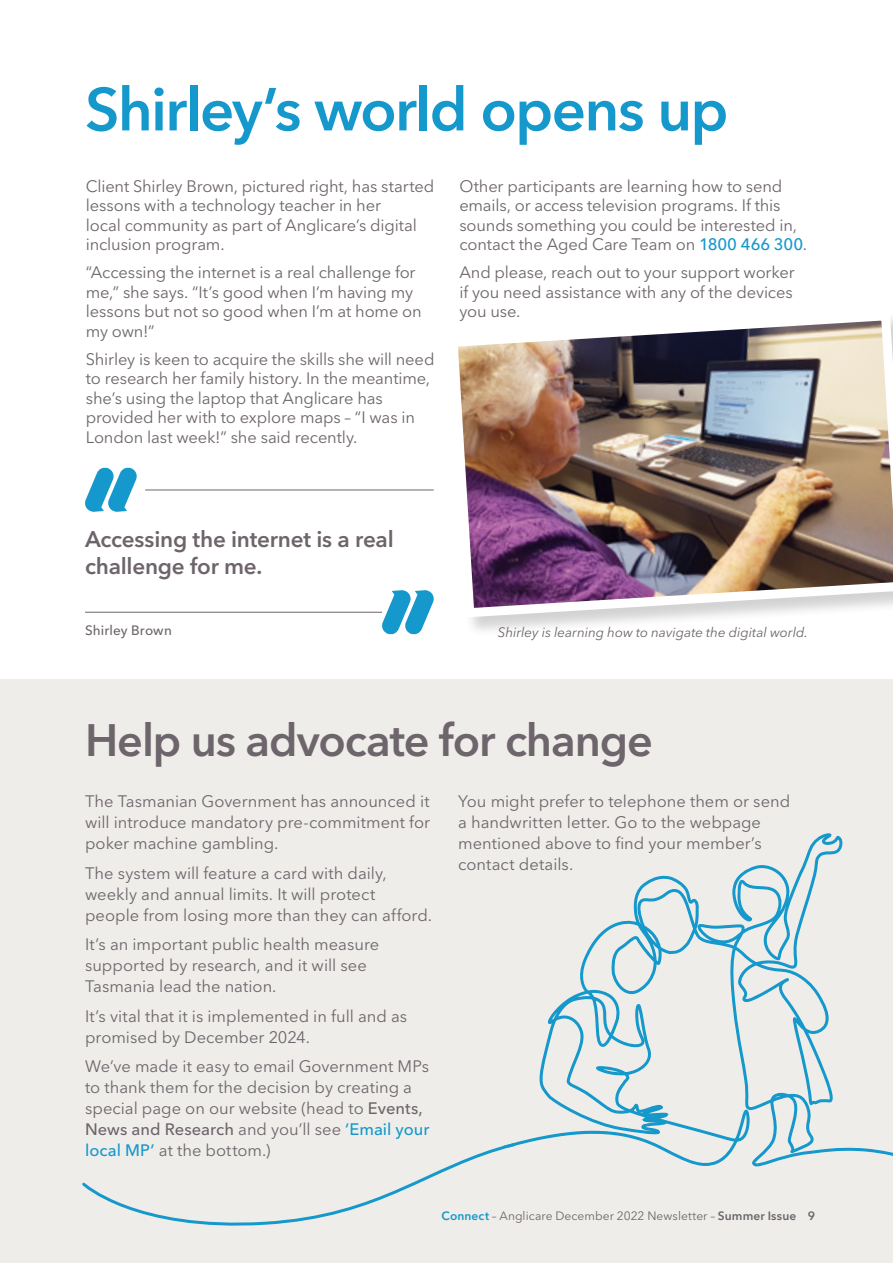
<style>
.page{position:relative;width:893px;height:1263px;background:#fff}
.page>*{position:absolute;margin:0;border:0;box-sizing:border-box;transform-origin:0 0}
.t1{font:600 60px "Avenir Next LT Pro";letter-spacing:-.03em;color:#1598cb}
.t2{font:600 45px "Avenir Next LT Pro";letter-spacing:-.025em;color:#6d656b}
.t3{font:600 22.5px/27px "Avenir Next LT Pro";letter-spacing:-.01em;color:#6d656b}
.t4{font:16.5px/19.5px "Avenir Next LT Pro";letter-spacing:-.005em;color:#6d656b}
.t5{font:italic 13.5px "Avenir Next LT Pro";letter-spacing:-.005em;color:#6d656b}
.t6{font:500 13.5px "Avenir Next LT Pro";letter-spacing:.01em;color:#6d656b}
.t7{font:12px "Avenir Next LT Pro";letter-spacing:.005em;color:#6d656b}
.s1{font-weight:500;color:#1598cb}
.s2{font-weight:500}
.s3{font-weight:600;color:#1598cb}
.s4{font-weight:600}
</style>
<div class="page">
<div style="left:0;top:679px;width:893px;height:584px;background:#efedea"></div>
<svg style="left:382px;top:590px;width:52px;height:44px"></svg>
<hr style="left:145px;top:490px;width:289px;height:1px;background:#6d656b">
<svg style="left:85px;top:467px;width:52px;height:45px"></svg>
<hr style="left:85px;top:612px;width:297px;height:1px;background:#6d656b">
<div style="left:449px;top:311px;width:444px;height:326px;background:#231f20;opacity:.2"></div>
<img style="left:449px;top:311px;width:444px;height:311px">
<svg style="left:518px;top:833px;width:375px;height:334px"></svg>
<svg style="left:82px;top:1141px;width:436px;height:85px"></svg>
<h1 class="t1" style="left:85px;top:73px;width:645px">Shirley’s world opens up</h1>
<p class="t4" style="left:86px;top:176px;width:350px">Client Shirley Brown, pictured right, has started lessons with a technology teacher in her<br>local community as part of Anglicare’s digital inclusion program.</p>
<p class="t4" style="left:86px;top:263px;width:337px">“Accessing the internet is a real challenge for me,” she says. “It’s good when I’m having my lessons but not so good when I’m at home on my own!”</p>
<p class="t4" style="left:86px;top:349px;width:350px">Shirley is keen to acquire the skills she will need to research her family history. In the meantime, she’s using the laptop that Anglicare has provided her with to explore maps – “I was in London last week!” she said recently.</p>
<p class="t4" style="left:459px;top:176px;width:349px">Other participants are learning how to send emails, or access television programs. If this sounds something you could be interested in, contact the Aged Care Team on <span class="s1">1800 466 300</span>.</p>
<p class="t4" style="left:459px;top:263px;width:337px;text-align:justify">And please, reach out to your support worker if you need assistance with any of the devices you use.</p>
<h3 class="t3" style="left:85px;top:526px;width:310px">Accessing the internet is a real challenge for me.</h3>
<p class="t6" style="left:85px;top:623px;width:88px">Shirley Brown</p>
<p class="t5" style="left:498px;top:624px;width:312px">Shirley is learning how to navigate the digital world.</p>
<h2 class="t2" style="left:85px;top:713px;width:570px">Help us advocate for change</h2>
<p class="t4" style="left:85px;top:791px;width:347px;line-height:21px;text-align:justify">The Tasmanian Government has announced it will introduce mandatory pre-commitment for poker machine gambling.</p>
<p class="t4" style="left:85px;top:862px;width:349px;line-height:21px">The system will feature a card with daily, weekly and annual limits. It will protect people from losing more than they can afford.</p>
<p class="t4" style="left:85px;top:934px;width:296px;line-height:21px">It’s an important public health measure supported by research, and it will see<br>Tasmania lead the nation.</p>
<p class="t4" style="left:85px;top:1005px;width:324px;line-height:21px">It’s vital that it is implemented in full and as promised by December 2024.</p>
<p class="t4" style="left:85px;top:1056px;width:346px;line-height:21px">We’ve made it easy to email Government MPs to thank them for the decision by creating a special page on our website (head to <span class="s2">Events, News and Research</span> and you’ll see <span class="s1">‘Email your local MP’</span> at the bottom.)</p>
<p class="t4" style="left:458px;top:791px;width:334px;line-height:21px">You might prefer to telephone them or send a handwritten letter. Go to the webpage mentioned above to find your member’s contact details.</p>
<p class="t7" style="left:441px;top:1208px;width:375px"><span class="s3">Connect</span> – Anglicare December 2022 Newsletter – <span class="s4">Summer Issue 9</span></p>
</div>
